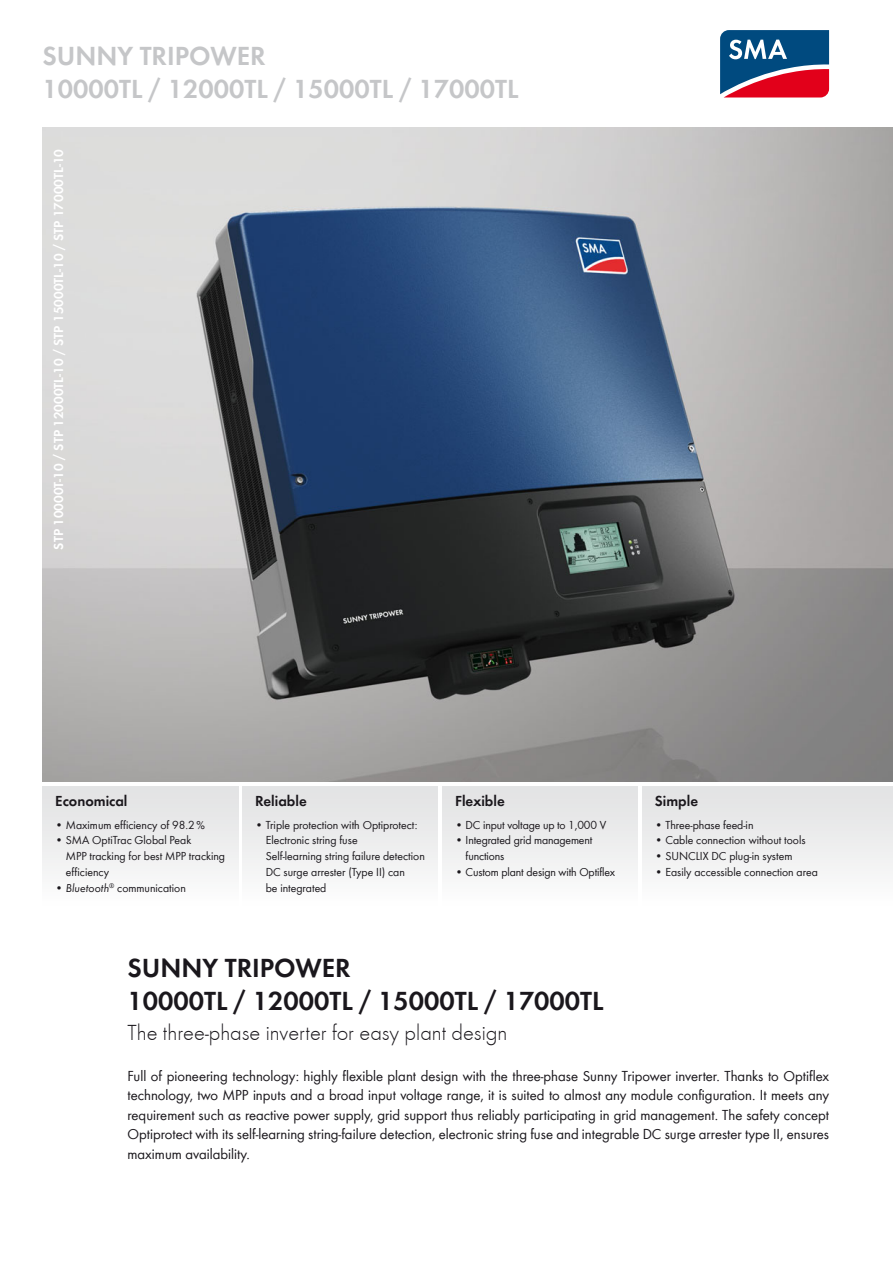
<style>
.page{position:relative;width:893px;height:1263px;background:#fff}
.page>*{position:absolute;margin:0;border:0;box-sizing:border-box;transform-origin:0 0}
.t1{font:600 27px/33px "SMA Futura Global";color:#1a171c}
.t2{font:600 27px/33px "SMA Futura Global";color:#c5c6c8}
.t3{font:300 22.5px "SMA Futura Global";color:#1a171c}
.t4{font:15px/19.5px "SMA Futura Global";color:#1a171c;text-align:justify}
.t5{font:600 15px "SMA Futura Global";color:#1a171c}
.t6{font:600 13.5px "SMA Futura Global";color:#fff}
.t7{font:12px/15.8px "SMA Futura Global";color:#1a171c}
.s1{font-style:italic}
</style>
<div class="page">
<img style="left:42px;top:128px;width:851px;height:654px">
<div style="left:42px;top:787px;width:196px;height:119px;background:linear-gradient(to bottom,#e1e1e2,#fdfdfd)"></div>
<div style="left:242px;top:787px;width:196px;height:119px;background:linear-gradient(to bottom,#e1e1e2,#fdfdfd)"></div>
<div style="left:442px;top:787px;width:196px;height:119px;background:linear-gradient(to bottom,#e1e1e2,#fdfdfd)"></div>
<div style="left:642px;top:787px;width:251px;height:119px;background:linear-gradient(to bottom,#e1e1e2,#fdfdfd)"></div>
<svg style="left:720px;top:30px;width:110px;height:68px;background:#655278"></svg>
<h1 class="t2" style="left:42px;top:39px;width:478px">SUNNY TRIPOWER<br>10000TL / 12000TL / 15000TL / 17000TL</h1>
<p class="t6" style="left:50px;top:550px;width:402px;rotate:-90deg">STP 10000T-10 / STP 12000TL-10 / STP 15000TL-10 / STP 17000TL-10</p>
<p class="t5" style="left:55px;top:792px;width:74px">Economical</p>
<p class="t7" style="left:55px;top:817px;width:151px">• Maximum efficiency of 98.2 %</p>
<p class="t7" style="left:66px;top:832px;width:161px;text-indent:-11px">• SMA OptiTrac Global Peak<br>MPP tracking for best MPP tracking efficiency</p>
<p class="t7" style="left:55px;top:880px;width:132px">• <span class="s1">Bluetooth</span><sup>®</sup> communication</p>
<p class="t5" style="left:255px;top:792px;width:53px">Reliable</p>
<p class="t7" style="left:266px;top:817px;width:161px;text-indent:-11px">• Triple protection with Optiprotect:<br>Electronic string fuse<br>Self-learning string failure detection<br>DC surge arrester (Type II) can<br>be integrated</p>
<p class="t5" style="left:455px;top:792px;width:51px">Flexible</p>
<p class="t7" style="left:455px;top:817px;width:153px">• DC input voltage up to 1,000 V</p>
<p class="t7" style="left:466px;top:832px;width:128px;text-indent:-11px">• Integrated grid management functions</p>
<p class="t7" style="left:455px;top:864px;width:162px">• Custom plant design with Optiflex</p>
<p class="t5" style="left:655px;top:792px;width:45px">Simple</p>
<p class="t7" style="left:655px;top:817px;width:100px">• Three-phase feed-in</p>
<p class="t7" style="left:655px;top:832px;width:152px">• Cable connection without tools</p>
<p class="t7" style="left:655px;top:848px;width:139px">• SUNCLIX DC plug-in system</p>
<p class="t7" style="left:655px;top:864px;width:164px">• Easily accessible connection area</p>
<h1 class="t1" style="left:128px;top:951px;width:478px">SUNNY TRIPOWER<br>10000TL / 12000TL / 15000TL / 17000TL</h1>
<h2 class="t3" style="left:128px;top:1019px;width:381px">The three-phase inverter for easy plant design</h2>
<p class="t4" style="left:128px;top:1066px;width:703px">Full of pioneering technology: highly flexible plant design with the three-phase Sunny Tripower inverter. Thanks to Optiflex technology, two MPP inputs and a broad input voltage range, it is suited to almost any module configuration. It meets any requirement such as reactive power supply, grid support thus reliably participating in grid management. The safety concept Optiprotect with its self-learning string-failure detection, electronic string fuse and integrable DC surge arrester type II, ensures maximum availability.</p>
</div>
